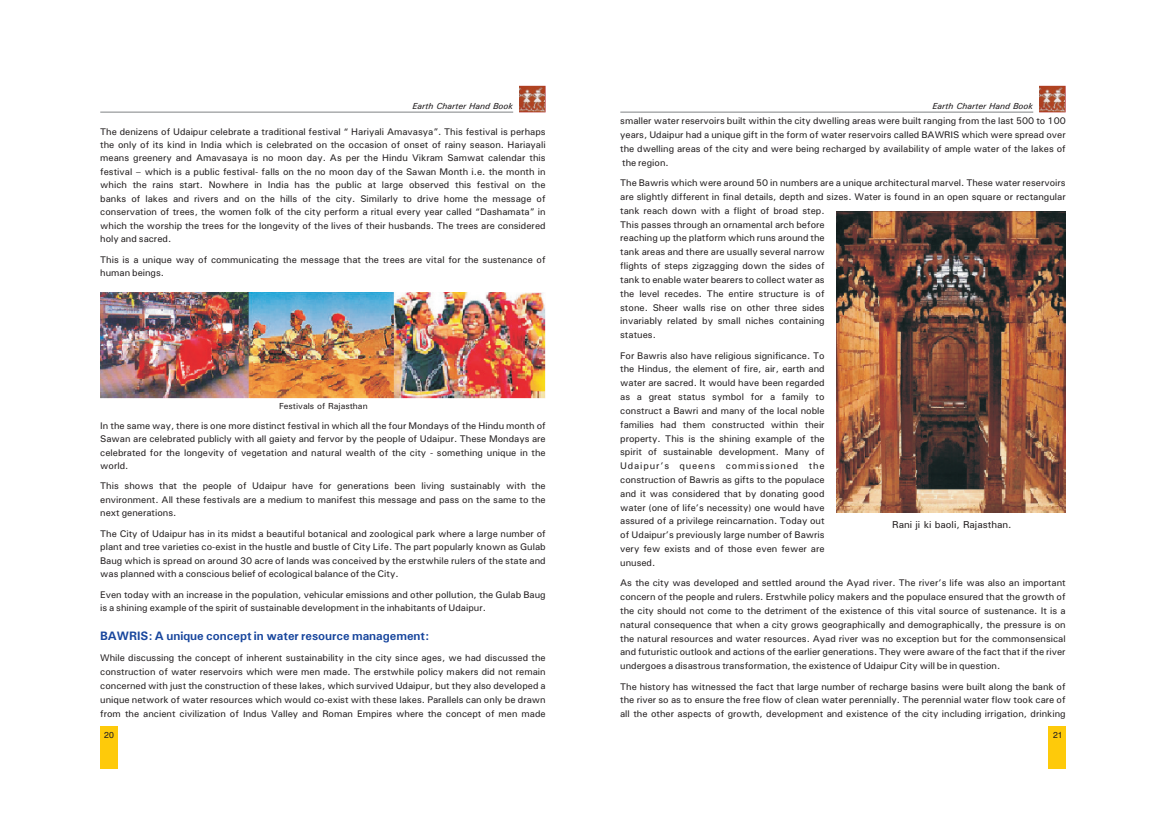
<style>
.page{position:relative;width:1166px;height:819px;background:#fff}
.page>*{position:absolute;margin:0;border:0;box-sizing:border-box;transform-origin:0 0}
.t1{font:500 12.25px "Univers";color:#18469d}
.t2{font:500 10.06px "Univers";color:#231f20}
.t3{font:500 9.62px/13.8px "Univers";color:#231f20;text-align:justify}
.t4{font:italic 500 8.75px "Univers";color:#231f20}
.t5{font:500 8.75px "Univers";color:#231f20}
.t6{font:8.75px "Swiss 721 BT";color:#231f20}
</style>
<div class="page">
<div style="left:100px;top:726px;width:18px;height:43px;background:#feca0a"></div>
<div style="left:1048px;top:726px;width:17px;height:43px;background:#feca0a"></div>
<img style="left:100px;top:292px;width:445px;height:107px">
<div style="left:1039px;top:86px;width:26px;height:26px;border:2px solid #b02a2f"></div>
<img style="left:1040px;top:87px;width:24px;height:24px">
<hr style="left:620px;top:112px;width:413px;height:1px;background:#808285">
<div style="left:519px;top:86px;width:26px;height:26px;border:2px solid #b02a2f"></div>
<img style="left:520px;top:87px;width:24px;height:24px">
<hr style="left:100px;top:112px;width:413px;height:1px;background:#808285">
<img style="left:837px;top:212px;width:228px;height:301px">
<p class="t4" style="left:412px;top:103px;width:102px">Earth Charter Hand Book</p>
<p class="t4" style="left:932px;top:103px;width:102px">Earth Charter Hand Book</p>
<p class="t3" style="left:100px;top:125px;width:447px;line-height:13.5px">The denizens of Udaipur celebrate a traditional festival “ Hariyali Amavasya”. This festival is perhaps the only of its kind in India which is celebrated on the occasion of onset of rainy season. Hariayali means greenery and Amavasaya is no moon day. As per the Hindu Vikram Samwat calendar this festival – which is a public festival- falls on the no moon day of the Sawan Month i.e. the month in which the rains start. Nowhere in India has the public at large observed this festival on the banks of lakes and rivers and on the hills of the city. Similarly to drive home the message of conservation of trees, the women folk of the city perform a ritual every year called “Dashamata” in which the worship the trees for the longevity of the lives of their husbands. The trees are considered holy and sacred.</p>
<p class="t3" style="left:100px;top:254px;width:447px;line-height:13.5px">This is a unique way of communicating the message that the trees are vital for the sustenance of human beings.</p>
<p class="t5" style="left:279px;top:403px;width:90px">Festivals of Rajasthan</p>
<p class="t3" style="left:100px;top:419px;width:447px;line-height:13.5px">In the same way, there is one more distinct festival in which all the four Mondays of the Hindu month of Sawan are celebrated publicly with all gaiety and fervor by the people of Udaipur. These Mondays are celebrated for the longevity of vegetation and natural wealth of the city - something unique in the world.</p>
<p class="t3" style="left:100px;top:480px;width:447px;line-height:13.5px">This shows that the people of Udaipur have for generations been living sustainably with the environment. All these festivals are a medium to manifest this message and pass on the same to the next generations.</p>
<p class="t3" style="left:100px;top:528px;width:447px;line-height:13.5px">The City of Udaipur has in its midst a beautiful botanical and zoological park where a large number of plant and tree varieties co-exist in the hustle and bustle of City Life. The part popularly known as Gulab Baug which is spread on around 30 acre of lands was conceived by the erstwhile rulers of the state and was planned with a conscious belief of ecological balance of the City.</p>
<p class="t3" style="left:100px;top:589px;width:447px;line-height:13.5px">Even today with an increase in the population, vehicular emissions and other pollution, the Gulab Baug is a shining example of the spirit of sustainable development in the inhabitants of Udaipur.</p>
<p class="t1" style="left:100px;top:631px;width:330px">BAWRIS: A unique concept in water resource management:</p>
<p class="t3" style="left:100px;top:652px;width:447px">While discussing the concept of inherent sustainability in the city since ages, we had discussed the construction of water reservoirs which were men made. The erstwhile policy makers did not remain concerned with just the construction of these lakes, which survived Udaipur, but they also developed a unique network of water resources which would co-exist with these lakes. Parallels can only be drawn from the ancient civilization of Indus Valley and Roman Empires where the concept of men made</p>
<p class="t3" style="left:620px;top:115px;width:447px">smaller water reservoirs built within the city dwelling areas were built ranging from the last 500 to 100 years, Udaipur had a unique gift in the form of water reservoirs called BAWRIS which were spread over the dwelling areas of the city and were being recharged by availability of ample water of the lakes of the region.</p>
<p class="t3" style="left:620px;top:177px;width:447px;text-align:left">The Bawris which were around 50 in numbers are a unique architectural marvel. These water reservoirs are slightly different in final details, depth and sizes. Water is found in an open square or rectangular tank reach down with a flight of broad step.<br>This passes through an ornamental arch before<br>reaching up the platform which runs around the<br>tank areas and there are usually several narrow<br>flights of steps zigzagging down the sides of<br>tank to enable water bearers to collect water as<br>the level recedes. The entire structure is of<br>stone. Sheer walls rise on other three sides<br>invariably related by small niches containing<br>statues.</p>
<p class="t3" style="left:620px;top:349px;width:206px">For Bawris also have religious significance. To the Hindus, the element of fire, air, earth and water are sacred. It would have been regarded as a great status symbol for a family to construct a Bawri and many of the local noble families had them constructed within their property. This is the shining example of the spirit of sustainable development. Many of Udaipur’s queens commissioned the construction of Bawris as gifts to the populace and it was considered that by donating good water (one of life’s necessity) one would have assured of a privilege reincarnation. Today out of Udaipur’s previously large number of Bawris very few exists and of those even fewer are unused.</p>
<p class="t3" style="left:620px;top:577px;width:447px">As the city was developed and settled around the Ayad river. The river’s life was also an important concern of the people and rulers. Erstwhile policy makers and the populace ensured that the growth of the city should not come to the detriment of the existence of this vital source of sustenance. It is a natural consequence that when a city grows geographically and demographically, the pressure is on the natural resources and water resources. Ayad river was no exception but for the commonsensical and futuristic outlook and actions of the earlier generations. They were aware of the fact that if the river undergoes a disastrous transformation, the existence of Udaipur City will be in question.</p>
<p class="t3" style="left:620px;top:680px;width:447px">The history has witnessed the fact that large number of recharge basins were built along the bank of the river so as to ensure the free flow of clean water perennially. The perennial water flow took care of all the other aspects of growth, development and existence of the city including irrigation, drinking</p>
<p class="t2" style="left:892px;top:521px;width:121px">Rani ji ki baoli, Rajasthan.</p>
<p class="t6" style="left:104px;top:731px;width:11px">20</p>
<p class="t6" style="left:1053px;top:731px;width:11px">21</p>
</div>
